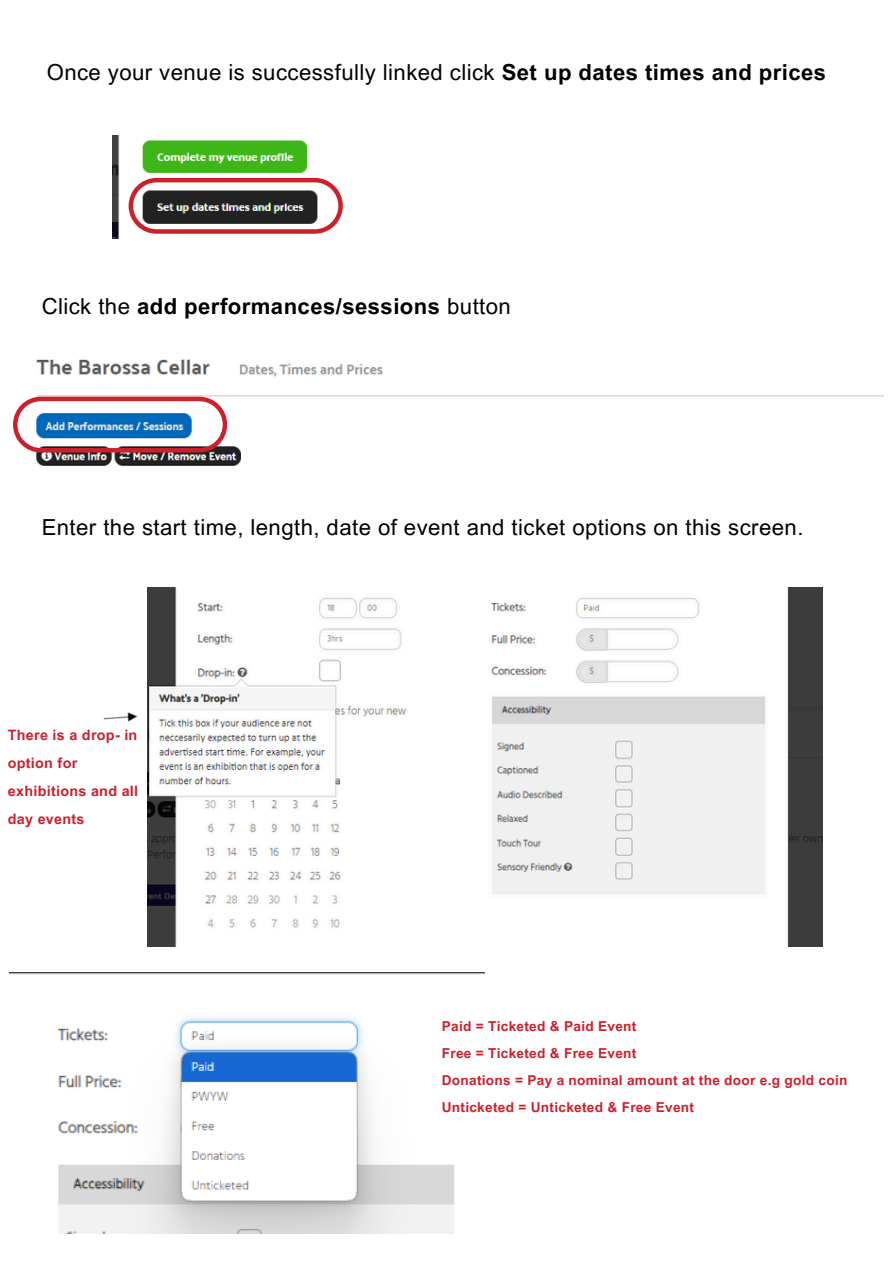
<style>
.page{position:relative;width:894px;height:1264px;background:#fff}
.page>*{position:absolute;margin:0;border:0;box-sizing:border-box;transform-origin:0 0}
.t1{font:22.05px "Arial MT Pro";letter-spacing:.02em;color:#000}
.t2{font:700 22.05px "Arial MT Pro";letter-spacing:.02em;color:#000}
.t3{font:700 14.4px/28.2px "Arial MT Pro";letter-spacing:.02em;color:#cd202d}
.t4{font:700 13.65px "Arial MT Pro";letter-spacing:.02em;color:#cd202d}
.s1{font-weight:700}
.s2{font-weight:400}
</style>
<div class="page">
<img style="left:113px;top:136px;width:230px;height:102px">
<img style="left:147px;top:587px;width:674px;height:359px">
<img style="left:103px;top:712px;width:34px;height:10px">
<svg style="left:129px;top:178px;width:213px;height:56px"></svg>
<img style="left:9px;top:972px;width:475px;height:261px">
<img style="left:36px;top:359px;width:847px;height:107px">
<svg style="left:13px;top:396px;width:214px;height:56px"></svg>
<p class="t1" style="left:47px;top:64px;width:780px">Once your venue is successfully linked click <span class="s1">Set up dates times and prices</span></p>
<p class="t2" style="left:42px;top:298px;width:470px"><span class="s2">Click the</span> add performances/sessions <span class="s2">button</span></p>
<p class="t1" style="left:42px;top:518px;width:763px">Enter the start time, length, date of event and ticket options on this screen.</p>
<h1 class="t3" style="left:8px;top:722px;width:132px">There is a drop- in option for exhibitions and all day events</h1>
<p class="t4" style="left:441px;top:1021px;width:196px">Paid = Ticketed &amp; Paid Event</p>
<p class="t4" style="left:441px;top:1048px;width:196px">Free = Ticketed &amp; Free Event</p>
<p class="t4" style="left:441px;top:1075px;width:407px">Donations = Pay a nominal amount at the door e.g gold coin</p>
<p class="t4" style="left:441px;top:1102px;width:254px">Unticketed = Unticketed &amp; Free Event</p>
</div>
